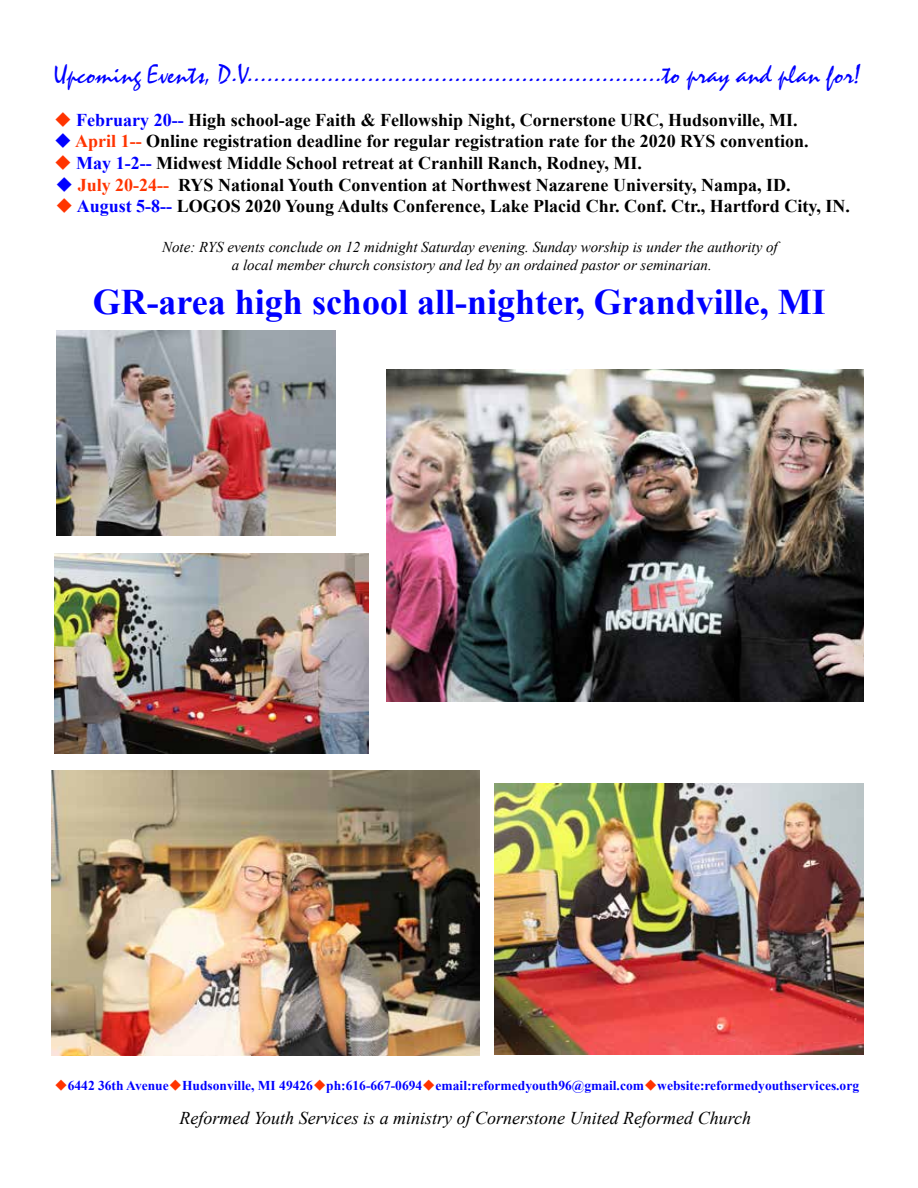
<style>
.page{position:relative;width:918px;height:1188px;background:#fff}
.page>*{position:absolute;margin:0;border:0;box-sizing:border-box;transform-origin:0 0}
.t1{font:700 36px "Times New Roman";color:#00f}
.t2{font:27px "Mistral";color:#00f}
.t3{font:700 18px "Times New Roman";color:#000}
.t4{font:italic 18px "Times New Roman";color:#000}
.t5{font:italic 15px/18px "Times New Roman";color:#000;text-align:center}
.t6{font:700 13.5px "Times New Roman";color:#00f}
.s1{color:#ff3400}
.s2{color:#00f}
</style>
<div class="page">
<img style="left:56px;top:330px;width:280px;height:206px">
<img style="left:495px;top:783px;width:368px;height:272px">
<img style="left:52px;top:770px;width:428px;height:286px">
<img style="left:387px;top:369px;width:476px;height:333px">
<img style="left:54px;top:554px;width:314px;height:200px">
<h2 class="t2" style="left:54px;top:59px;width:808px">Upcoming Events, D.V..............................................................to pray and plan for!</h2>
<p class="t3" style="left:54px;top:109px;width:745px"><span class="s1">◆</span> <span class="s2">February 20--</span> High school-age Faith &amp; Fellowship Night, Cornerstone URC, Hudsonville, MI.</p>
<p class="t3" style="left:54px;top:131px;width:756px"><span class="s2">◆</span> <span class="s1">April 1--</span> Online registration deadline for regular registration rate for the 2020 RYS convention.</p>
<p class="t3" style="left:54px;top:153px;width:590px"><span class="s1">◆</span> <span class="s2">May 1-2--</span> Midwest Middle School retreat at Cranhill Ranch, Rodney, MI.</p>
<p class="t3" style="left:55px;top:174px;width:737px"><span class="s2">◆</span> <span class="s1">July 20-24--</span> RYS National Youth Convention at Northwest Nazarene University, Nampa, ID.</p>
<p class="t3" style="left:55px;top:196px;width:796px"><span class="s1">◆</span> <span class="s2">August 5-8--</span> LOGOS 2020 Young Adults Conference, Lake Placid Chr. Conf. Ctr., Hartford City, IN.</p>
<p class="t5" style="left:162px;top:238px;width:617px">Note: RYS events conclude on 12 midnight Saturday evening. Sunday worship is under the authority of a local member church consistory and led by an ordained pastor or seminarian.</p>
<h1 class="t1" style="left:93px;top:281px;width:735px">GR-area high school all-nighter, Grandville, MI</h1>
<p class="t6" style="left:54px;top:1078px;width:806px"><span class="s1">◆</span>6442 36th Avenue<span class="s1">◆</span>Hudsonville, MI 49426<span class="s1">◆</span>ph:616-667-0694<span class="s1">◆</span>email:reformedyouth96@gmail.com<span class="s1">◆</span>website:reformedyouthservices.org</p>
<p class="t4" style="left:179px;top:1108px;width:573px">Reformed Youth Services is a ministry of Cornerstone United Reformed Church</p>
</div>
